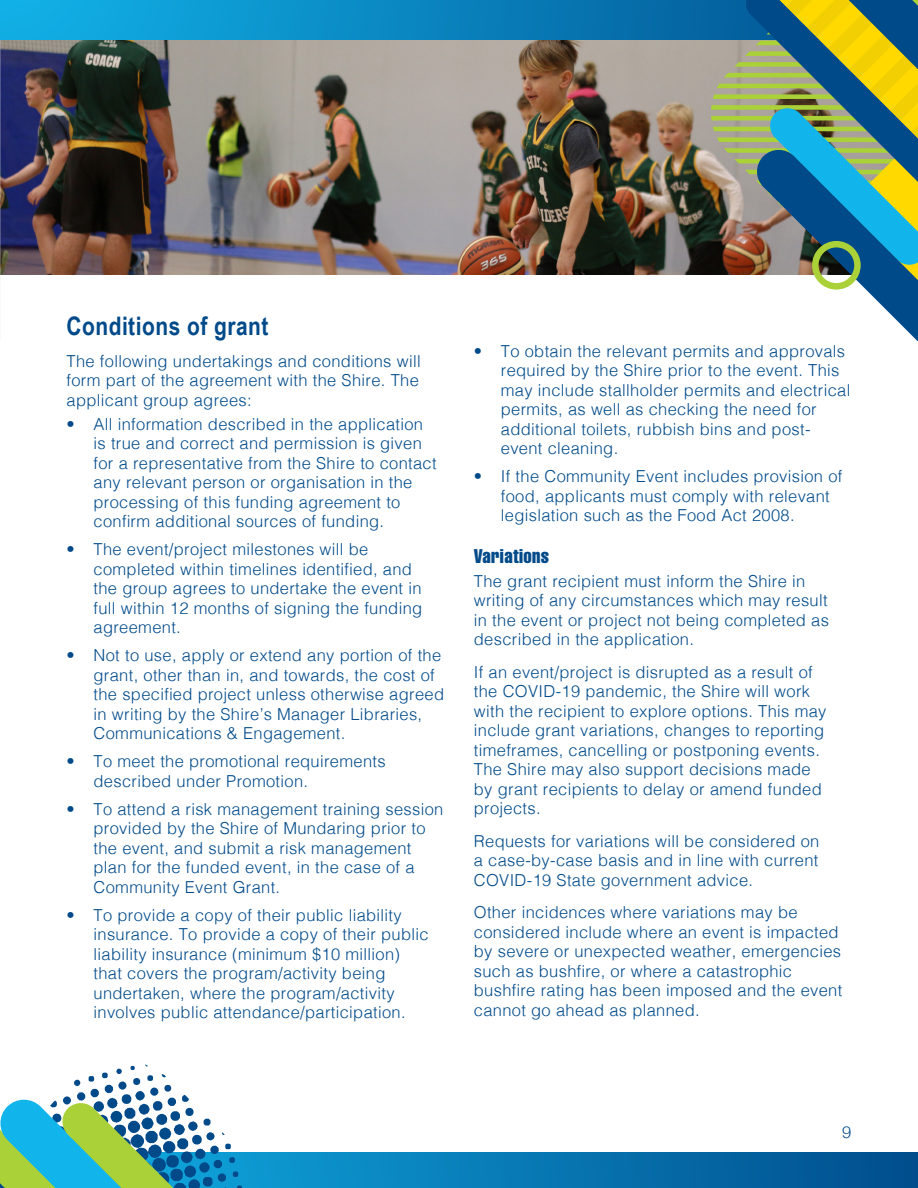
<style>
.page{position:relative;width:918px;height:1188px;background:#fff}
.page>*{position:absolute;margin:0;border:0;box-sizing:border-box;transform-origin:0 0}
.t1{font:700 25.5px "Arial Narrow";letter-spacing:.02em;color:#004a8a}
.Body{font:extra-condensed 19.5px "Helvetica";letter-spacing:.02em;color:#004a8a}
.Body-2{font:300 16.5px/19.5px "Helvetica";letter-spacing:.02em;color:#004a8a}
.Body-3{font:300 16.5px "Helvetica Neue";color:#004a8a}
</style>
<div class="page">
<img style="left:0;top:39px;width:711px;height:236px">
<svg style="left:0;top:0;width:711px;height:39px;background:#0b8bc5"></svg>
<svg style="left:261px;top:1152px;width:657px;height:36px;background:#0671ad"></svg>
<svg style="left:711px;top:0;width:207px;height:342px"></svg>
<svg style="left:0;top:1065px;width:261px;height:123px"></svg>
<p class="t1" style="left:67px;top:306px;width:204px">Conditions of grant</p>
<p class="Body-2" style="left:67px;top:350px;width:356px;text-align:justify">The following undertakings and conditions will form part of the agreement with the Shire. The applicant group agrees:</p>
<p class="Body-2" style="left:94px;top:413px;width:345px;text-indent:-27px">• All information described in the application is true and correct and permission is given for a representative from the Shire to contact any relevant person or organisation in the processing of this funding agreement to confirm additional sources of funding.</p>
<p class="Body-2" style="left:94px;top:538px;width:330px;text-indent:-27px">• The event/project milestones will be completed within timelines identified, and the group agrees to undertake the event in full within 12 months of signing the funding agreement.</p>
<p class="Body-2" style="left:94px;top:644px;width:352px;text-indent:-27px">• Not to use, apply or extend any portion of the grant, other than in, and towards, the cost of the specified project unless otherwise agreed in writing by the Shire’s Manager Libraries, Communications &amp; Engagement.</p>
<p class="Body-2" style="left:94px;top:750px;width:294px;text-indent:-27px">• To meet the promotional requirements described under Promotion.</p>
<p class="Body-2" style="left:94px;top:798px;width:351px;text-indent:-27px">• To attend a risk management training session provided by the Shire of Mundaring prior to the event, and submit a risk management plan for the funded event, in the case of a Community Event Grant.</p>
<p class="Body-2" style="left:94px;top:904px;width:337px;text-indent:-27px">• To provide a copy of their public liability insurance. To provide a copy of their public liability insurance (minimum $10 million) that covers the program/activity being undertaken, where the program/activity involves public attendance/participation.</p>
<p class="Body-2" style="left:501px;top:340px;width:351px;text-indent:-27px">• To obtain the relevant permits and approvals required by the Shire prior to the event. This may include stallholder permits and electrical permits, as well as checking the need for additional toilets, rubbish bins and post&shy;event cleaning.</p>
<p class="Body-2" style="left:501px;top:465px;width:343px;text-indent:-27px">• If the Community Event includes provision of food, applicants must comply with relevant legislation such as the Food Act 2008.</p>
<p class="Body" style="left:474px;top:544px;width:77px">Variations</p>
<p class="Body-2" style="left:474px;top:570px;width:357px">The grant recipient must inform the Shire in writing of any circumstances which may result in the event or project not being completed as described in the application.</p>
<p class="Body-2" style="left:474px;top:661px;width:354px">If an event/project is disrupted as a result of the COVID-19 pandemic, the Shire will work with the recipient to explore options. This may include grant variations, changes to reporting timeframes, cancelling or postponing events.<br>The Shire may also support decisions made by grant recipients to delay or amend funded projects.</p>
<p class="Body-2" style="left:474px;top:830px;width:347px;text-align:justify">Requests for variations will be considered on a case-by-case basis and in line with current COVID-19 State government advice.</p>
<p class="Body-2" style="left:474px;top:902px;width:370px">Other incidences where variations may be considered include where an event is impacted by severe or unexpected weather, emergencies such as bushfire, or where a catastrophic bushfire rating has been imposed and the event cannot go ahead as planned.</p>
<p class="Body-3" style="left:842px;top:1119px;width:11px">9</p>
</div>
